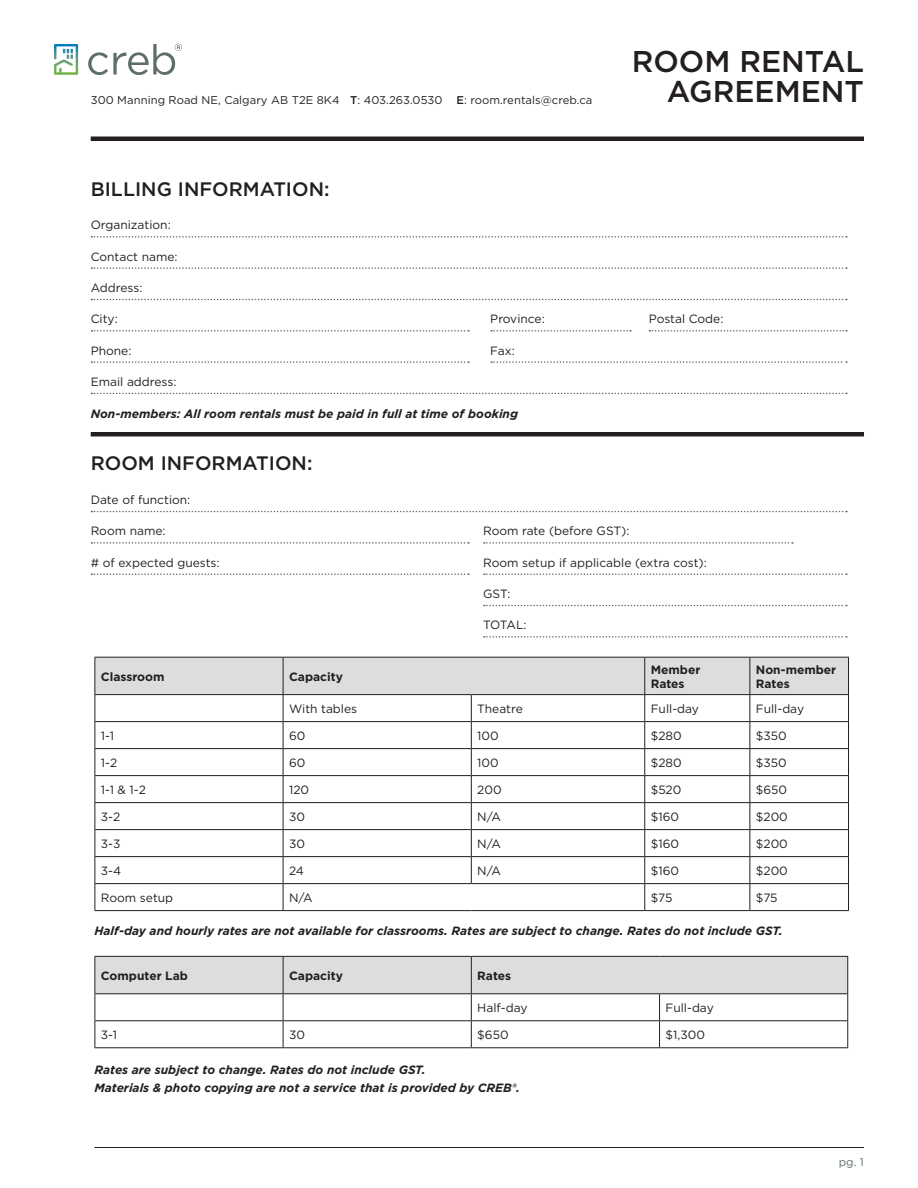
<style>
.page{position:relative;width:918px;height:1188px;background:#fff}
.page>*{position:absolute;margin:0;border:0;box-sizing:border-box;transform-origin:0 0}
.t1{font:500 30px/30px "Gotham";color:#231f20;text-align:right}
.t2{font:500 19.5px "Gotham";color:#231f20}
.t3{font:12px "Gotham";color:#231f20}
.t4{font:italic 700 12px/18px "Gotham";color:#231f20}
.t5{font:700 12px/14.4px "Gotham";color:#231f20}
.t6{font:11.25px "Gotham";letter-spacing:.005em;color:#231f20}
.t7{font:11.25px "Gotham";color:#5d6e65}
.s1{font-weight:500}
</style>
<div class="page">
<div style="left:91px;top:136px;width:773px;height:5px;background:#231f20"></div>
<svg style="left:88px;top:44px;width:94px;height:31px"></svg>
<svg style="left:54px;top:44px;width:24px;height:31px"></svg>
<hr style="left:94px;top:1147px;width:770px;height:1px;background:#231f20">
<svg style="left:91px;top:236px;width:756px;height:2px"></svg>
<svg style="left:91px;top:267px;width:756px;height:2px"></svg>
<svg style="left:91px;top:299px;width:756px;height:1px"></svg>
<svg style="left:91px;top:330px;width:378px;height:2px"></svg>
<svg style="left:491px;top:330px;width:140px;height:2px"></svg>
<svg style="left:649px;top:330px;width:198px;height:2px"></svg>
<svg style="left:91px;top:361px;width:378px;height:2px"></svg>
<svg style="left:491px;top:361px;width:356px;height:2px"></svg>
<svg style="left:91px;top:393px;width:756px;height:1px"></svg>
<svg style="left:91px;top:511px;width:756px;height:1px"></svg>
<svg style="left:91px;top:542px;width:378px;height:2px"></svg>
<svg style="left:484px;top:542px;width:309px;height:2px"></svg>
<svg style="left:91px;top:573px;width:378px;height:2px"></svg>
<svg style="left:484px;top:573px;width:363px;height:2px"></svg>
<svg style="left:484px;top:605px;width:363px;height:1px"></svg>
<svg style="left:484px;top:636px;width:363px;height:2px"></svg>
<hr style="left:91px;top:432px;width:773px;height:4px;background:#231f20">
<svg style="left:94px;top:657px;width:755px;height:253px"></svg>
<hr style="left:94px;top:910px;width:189px;height:1px;background:#231f20">
<hr style="left:283px;top:910px;width:188px;height:1px;background:#231f20">
<hr style="left:471px;top:910px;width:174px;height:1px;background:#231f20">
<hr style="left:645px;top:910px;width:105px;height:1px;background:#231f20">
<hr style="left:750px;top:910px;width:99px;height:1px;background:#231f20">
<svg style="left:94px;top:956px;width:754px;height:91px"></svg>
<hr style="left:94px;top:1047px;width:189px;height:1px;background:#231f20">
<hr style="left:283px;top:1047px;width:188px;height:1px;background:#231f20">
<hr style="left:471px;top:1047px;width:189px;height:1px;background:#231f20">
<hr style="left:660px;top:1047px;width:188px;height:1px;background:#231f20">
<p class="t6" style="left:91px;top:93px;width:503px">300 Manning Road NE, Calgary AB T2E 8K4 <span class="s1">T</span>: 403.263.0530 <span class="s1">E</span>: room.rentals@creb.ca</p>
<h1 class="t1" style="left:632px;top:46px;width:234px">ROOM RENTAL<br>AGREEMENT</h1>
<h2 class="t2" style="left:91px;top:176px;width:240px">BILLING INFORMATION:</h2>
<p class="t3" style="left:91px;top:217px;width:82px">Organization:</p>
<p class="t3" style="left:91px;top:249px;width:88px">Contact name:</p>
<p class="t3" style="left:91px;top:280px;width:53px">Address:</p>
<p class="t3" style="left:91px;top:311px;width:29px">City:</p>
<p class="t3" style="left:490px;top:311px;width:56px">Province:</p>
<p class="t3" style="left:649px;top:311px;width:76px">Postal Code:</p>
<p class="t3" style="left:91px;top:343px;width:42px">Phone:</p>
<p class="t3" style="left:490px;top:343px;width:26px">Fax:</p>
<p class="t3" style="left:91px;top:374px;width:87px">Email address:</p>
<p class="t4" style="left:91px;top:405px;width:429px">Non-members: All room rentals must be paid in full at time of booking</p>
<h2 class="t2" style="left:91px;top:451px;width:223px">ROOM INFORMATION:</h2>
<p class="t3" style="left:91px;top:492px;width:101px">Date of function:</p>
<p class="t3" style="left:91px;top:523px;width:76px">Room name:</p>
<p class="t3" style="left:483px;top:523px;width:148px">Room rate (before GST):</p>
<p class="t3" style="left:91px;top:555px;width:130px"># of expected guests:</p>
<p class="t3" style="left:483px;top:555px;width:225px">Room setup if applicable (extra cost):</p>
<p class="t3" style="left:483px;top:586px;width:29px">GST:</p>
<p class="t3" style="left:483px;top:617px;width:45px">TOTAL:</p>
<p class="t5" style="left:101px;top:669px;width:65px">Classroom</p>
<p class="t5" style="left:289px;top:669px;width:55px">Capacity</p>
<p class="t5" style="left:651px;top:662px;width:51px">Member<br>Rates</p>
<p class="t5" style="left:756px;top:662px;width:82px">Non-member<br>Rates</p>
<p class="t3" style="left:289px;top:701px;width:70px">With tables</p>
<p class="t3" style="left:477px;top:701px;width:47px">Theatre</p>
<p class="t3" style="left:651px;top:701px;width:50px">Full-day</p>
<p class="t3" style="left:756px;top:701px;width:50px">Full-day</p>
<p class="t3" style="left:101px;top:728px;width:15px">1-1</p>
<p class="t3" style="left:289px;top:728px;width:18px">60</p>
<p class="t3" style="left:477px;top:728px;width:23px">100</p>
<p class="t3" style="left:651px;top:728px;width:32px">$280</p>
<p class="t3" style="left:756px;top:728px;width:32px">$350</p>
<p class="t3" style="left:101px;top:755px;width:18px">1-2</p>
<p class="t3" style="left:289px;top:755px;width:18px">60</p>
<p class="t3" style="left:477px;top:755px;width:23px">100</p>
<p class="t3" style="left:651px;top:755px;width:32px">$280</p>
<p class="t3" style="left:756px;top:755px;width:32px">$350</p>
<p class="t3" style="left:101px;top:782px;width:47px">1-1 &amp; 1-2</p>
<p class="t3" style="left:289px;top:782px;width:22px">120</p>
<p class="t3" style="left:477px;top:782px;width:26px">200</p>
<p class="t3" style="left:651px;top:782px;width:32px">$520</p>
<p class="t3" style="left:756px;top:782px;width:33px">$650</p>
<p class="t3" style="left:101px;top:809px;width:21px">3-2</p>
<p class="t3" style="left:289px;top:809px;width:17px">30</p>
<p class="t3" style="left:477px;top:809px;width:25px">N/A</p>
<p class="t3" style="left:651px;top:809px;width:30px">$160</p>
<p class="t3" style="left:756px;top:809px;width:33px">$200</p>
<p class="t3" style="left:101px;top:836px;width:21px">3-3</p>
<p class="t3" style="left:289px;top:836px;width:17px">30</p>
<p class="t3" style="left:477px;top:836px;width:25px">N/A</p>
<p class="t3" style="left:651px;top:836px;width:30px">$160</p>
<p class="t3" style="left:756px;top:836px;width:33px">$200</p>
<p class="t3" style="left:101px;top:863px;width:22px">3-4</p>
<p class="t3" style="left:289px;top:863px;width:16px">24</p>
<p class="t3" style="left:477px;top:863px;width:25px">N/A</p>
<p class="t3" style="left:651px;top:863px;width:30px">$160</p>
<p class="t3" style="left:756px;top:863px;width:33px">$200</p>
<p class="t3" style="left:101px;top:890px;width:74px">Room setup</p>
<p class="t3" style="left:289px;top:890px;width:25px">N/A</p>
<p class="t3" style="left:651px;top:890px;width:23px">$75</p>
<p class="t3" style="left:756px;top:890px;width:23px">$75</p>
<p class="t4" style="left:95px;top:922px;width:690px">Half-day and hourly rates are not available for classrooms. Rates are subject to change. Rates do not include GST.</p>
<p class="t5" style="left:101px;top:968px;width:89px">Computer Lab</p>
<p class="t5" style="left:289px;top:968px;width:55px">Capacity</p>
<p class="t5" style="left:477px;top:968px;width:35px">Rates</p>
<p class="t3" style="left:477px;top:1000px;width:52px">Half-day</p>
<p class="t3" style="left:666px;top:1000px;width:50px">Full-day</p>
<p class="t3" style="left:101px;top:1027px;width:18px">3-1</p>
<p class="t3" style="left:289px;top:1027px;width:17px">30</p>
<p class="t3" style="left:477px;top:1027px;width:33px">$650</p>
<p class="t3" style="left:666px;top:1027px;width:41px">$1,300</p>
<p class="t4" style="left:95px;top:1061px;width:427px">Rates are subject to change. Rates do not include GST.<br>Materials &amp; photo copying are not a service that is provided by CREB®.</p>
<p class="t7" style="left:839px;top:1155px;width:27px">pg. 1</p>
</div>
